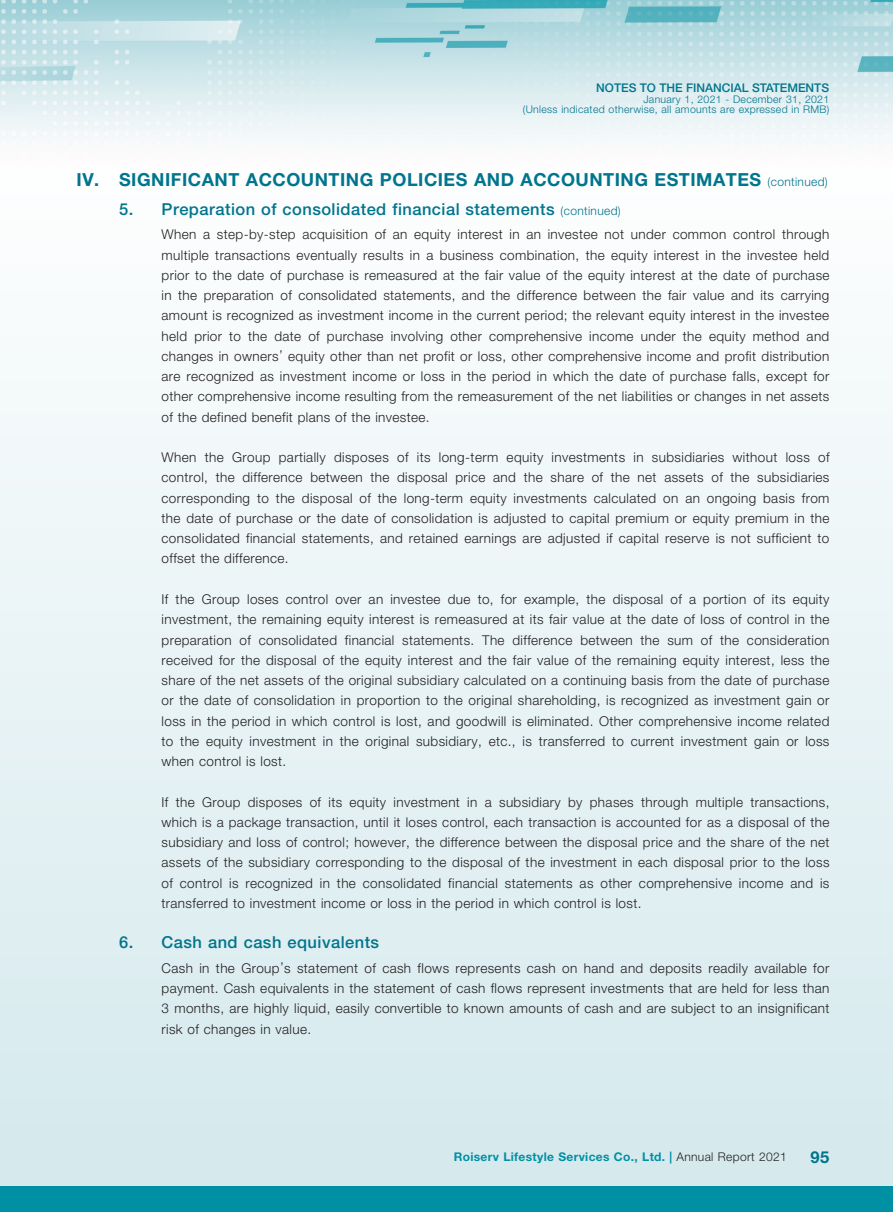
<style>
.page{position:relative;width:893px;height:1212px;background:#fff}
.page>*{position:absolute;margin:0;border:0;box-sizing:border-box;transform-origin:0 0}
.t1{font:700 18px "Helvetica Neue LT Std";letter-spacing:.03em;color:#00758d}
.t2{font:500 16.5px "Helvetica Neue LT Std";letter-spacing:.03em;color:#00758d}
.t3{font:700 16.5px "Helvetica Neue LT Std";color:#00758d}
.t4{font:300 13.5px/20.2px "Helvetica Neue LT Std";letter-spacing:.03em;color:#231f20;text-align:justify}
.t5{font:700 12px "Helvetica Neue LT Std";letter-spacing:.03em;color:#0090a3}
.t6{font:500 12px "Helvetica Neue LT Std";color:#00758d}
.t7{font:300 10.5px/10.5px "Helvetica Neue LT Std";letter-spacing:.03em;color:#00758d;text-align:right}
.s1{font-weight:300;font-size:12px}
.s2{font-weight:300;color:#231f20}
</style>
<div class="page">
<img style="left:0;top:0;width:893px;height:141px">
<div style="left:0;top:142px;width:893px;height:1070px;background:linear-gradient(to bottom,#fefefe,#d3e9ed)"></div>
<div style="left:0;top:1186px;width:893px;height:26px;background:#0090a3"></div>
<p class="t6" style="left:596px;top:81px;width:234px">NOTES TO THE FINANCIAL STATEMENTS</p>
<p class="t7" style="left:523px;top:94px;width:308px">January 1, 2021 - December 31, 2021<br>(Unless indicated otherwise, all amounts are expressed in RMB)</p>
<h1 class="t1" style="left:77px;top:169px;width:753px">IV. SIGNIFICANT ACCOUNTING POLICIES AND ACCOUNTING ESTIMATES <span class="s1">(continued)</span></h1>
<p class="t2" style="left:119px;top:199px;width:503px">5. Preparation of consolidated financial statements <span class="s1">(continued)</span></p>
<p class="t4" style="left:162px;top:224px;width:669px">When a step-by-step acquisition of an equity interest in an investee not under common control through multiple transactions eventually results in a business combination, the equity interest in the investee held prior to the date of purchase is remeasured at the fair value of the equity interest at the date of purchase in the preparation of consolidated statements, and the difference between the fair value and its carrying amount is recognized as investment income in the current period; the relevant equity interest in the investee held prior to the date of purchase involving other comprehensive income under the equity method and changes in owners’ equity other than net profit or loss, other comprehensive income and profit distribution are recognized as investment income or loss in the period in which the date of purchase falls, except for other comprehensive income resulting from the remeasurement of the net liabilities or changes in net assets of the defined benefit plans of the investee.</p>
<p class="t4" style="left:162px;top:447px;width:669px">When the Group partially disposes of its long-term equity investments in subsidiaries without loss of control, the difference between the disposal price and the share of the net assets of the subsidiaries corresponding to the disposal of the long-term equity investments calculated on an ongoing basis from the date of purchase or the date of consolidation is adjusted to capital premium or equity premium in the consolidated financial statements, and retained earnings are adjusted if capital reserve is not sufficient to offset the difference.</p>
<p class="t4" style="left:162px;top:589px;width:669px">If the Group loses control over an investee due to, for example, the disposal of a portion of its equity investment, the remaining equity interest is remeasured at its fair value at the date of loss of control in the preparation of consolidated financial statements. The difference between the sum of the consideration received for the disposal of the equity interest and the fair value of the remaining equity interest, less the share of the net assets of the original subsidiary calculated on a continuing basis from the date of purchase or the date of consolidation in proportion to the original shareholding, is recognized as investment gain or loss in the period in which control is lost, and goodwill is eliminated. Other comprehensive income related to the equity investment in the original subsidiary, etc., is transferred to current investment gain or loss when control is lost.</p>
<p class="t4" style="left:162px;top:791px;width:669px">If the Group disposes of its equity investment in a subsidiary by phases through multiple transactions, which is a package transaction, until it loses control, each transaction is accounted for as a disposal of the subsidiary and loss of control; however, the difference between the disposal price and the share of the net assets of the subsidiary corresponding to the disposal of the investment in each disposal prior to the loss of control is recognized in the consolidated financial statements as other comprehensive income and is transferred to investment income or loss in the period in which control is lost.</p>
<p class="t2" style="left:119px;top:932px;width:262px">6. Cash and cash equivalents</p>
<p class="t4" style="left:162px;top:957px;width:669px">Cash in the Group’s statement of cash flows represents cash on hand and deposits readily available for payment. Cash equivalents in the statement of cash flows represent investments that are held for less than 3 months, are highly liquid, easily convertible to known amounts of cash and are subject to an insignificant risk of changes in value.</p>
<p class="t5" style="left:454px;top:1149px;width:335px">Roiserv Lifestyle Services Co., Ltd. | <span class="s2">Annual Report 2021</span></p>
<p class="t3" style="left:810px;top:1147px;width:20px">95</p>
</div>
